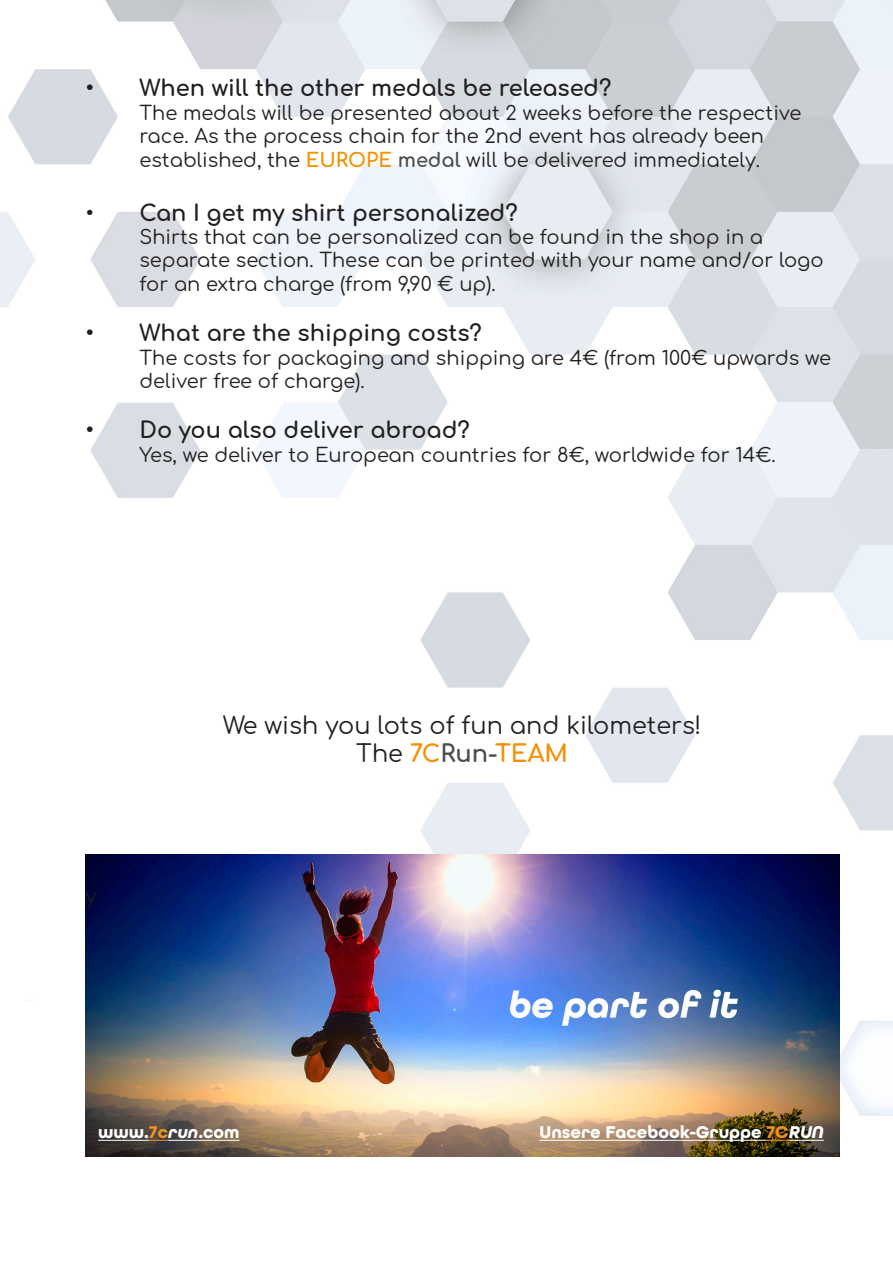
<style>
.page{position:relative;width:893px;height:1263px;background:#fff}
.page>*{position:absolute;margin:0;border:0;box-sizing:border-box;transform-origin:0 0}
.t1{font:24px "Comfortaa";color:#231f20}
.t2{font:700 24px "Comfortaa";color:#f29104}
.t3{font:700 22.5px "Comfortaa";color:#231f20}
.t4{font:19.5px/23.4px "Comfortaa";color:#231f20}
.t5{font:700 18px "All Round Gothic";color:#fff}
.s1{font-weight:700;color:#f29104}
.s2{font-weight:700;color:#4c4c4e}
.s3{font-weight:400}
.s4{font-weight:400;color:#231f20}
.s5{color:#4c4c4e}
.s6{color:#f49125}
.s7{font-style:italic}
</style>
<div class="page">
<img style="left:0;top:0;width:893px;height:1157px">
<img style="left:85px;top:855px;width:754px;height:301px">
<hr style="left:98px;top:1140px;width:51px;height:1px;background:#fff">
<svg style="left:149px;top:1140px;width:19px;height:1px"></svg>
<hr style="left:168px;top:1140px;width:71px;height:1px;background:#fff">
<hr style="left:539px;top:1140px;width:227px;height:1px;background:#fff">
<svg style="left:766px;top:1140px;width:23px;height:1px"></svg>
<hr style="left:789px;top:1140px;width:35px;height:1px;background:#fff">
<p class="t3" style="left:85px;top:68px;width:527px">• When will the other medals be released?</p>
<p class="t4" style="left:139px;top:99px;width:663px">The medals will be presented about 2 weeks before the respective race. As the process chain for the 2nd event has already been</p>
<p class="t4" style="left:139px;top:145px;width:622px">established, the <span class="s1">EUROPE</span> <span class="s2">medal</span> will be delivered immediately.</p>
<p class="t3" style="left:85px;top:192px;width:434px"><span class="s3">•</span> Can I get my shirt personalized?</p>
<p class="t4" style="left:139px;top:223px;width:625px">Shirts that can be personalized can be found in the shop in a</p>
<p class="t4" style="left:139px;top:246px;width:686px">separate section. These can be printed with your name and/or logo for an extra charge (from 9,90 € up).</p>
<p class="t3" style="left:85px;top:313px;width:398px">• What are the shipping costs?</p>
<p class="t4" style="left:139px;top:343px;width:693px">The costs for packaging and shipping are 4€ (from 100€ upwards we deliver free of charge).</p>
<p class="t3" style="left:85px;top:410px;width:386px">• Do you also deliver abroad?</p>
<p class="t4" style="left:139px;top:441px;width:638px">Yes, we deliver to European countries for 8€, worldwide for 14€.</p>
<p class="t4" style="left:85px;top:882px;width:12px">y</p>
<p class="t1" style="left:223px;top:703px;width:480px">We wish you lots of fun and kilometers!</p>
<p class="t2" style="left:356px;top:732px;width:213px"><span class="s4">The</span> 7C<span class="s5">Run-</span>TEAM</p>
<p class="t5" style="left:98px;top:1122px;width:143px">www.<span class="s6">7c</span><span class="s7">run</span>.com</p>
<p class="t5" style="left:539px;top:1122px;width:286px">Unsere Facebook-Gruppe <span class="s6">7C</span><span class="s7">RUN</span></p>
</div>
